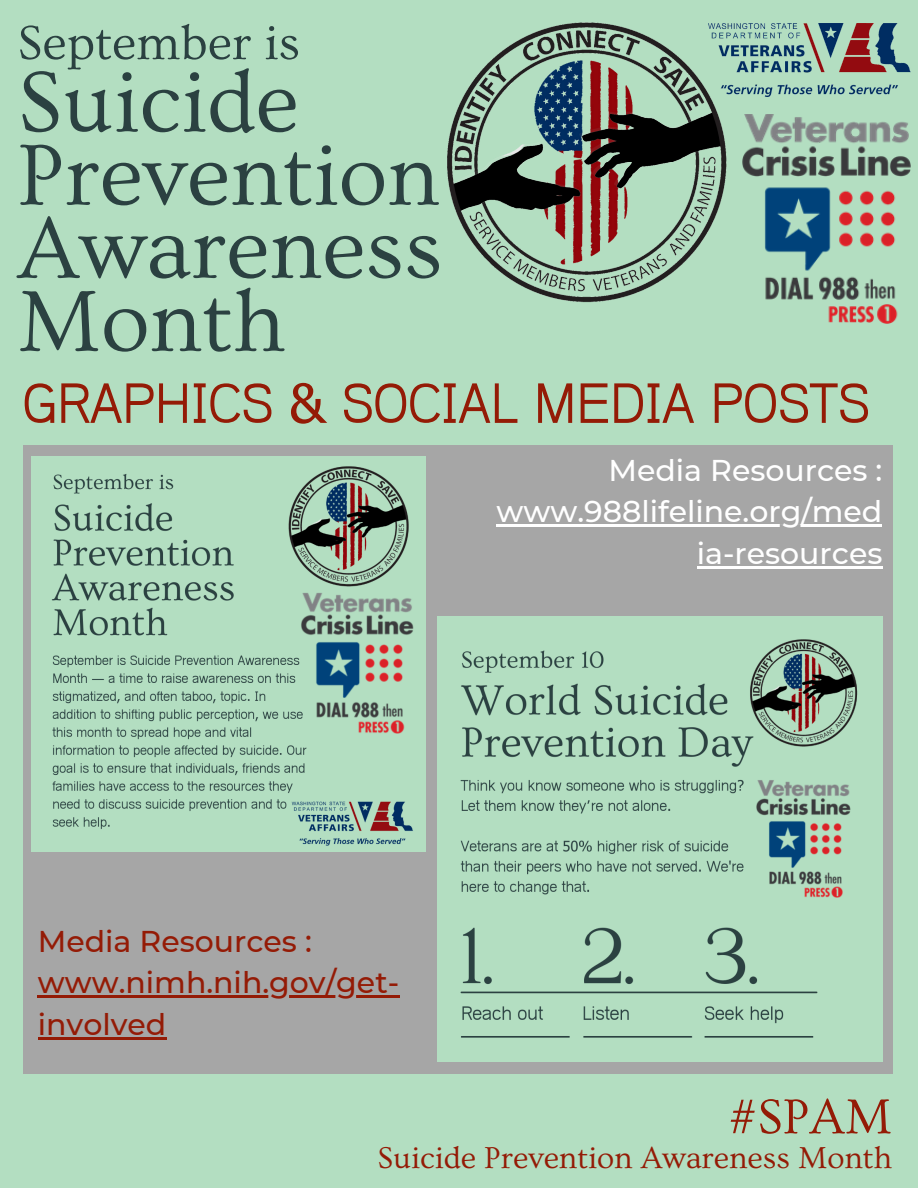
<style>
.page{position:relative;width:918px;height:1188px;background:#b3dec1}
.page>*{position:absolute;margin:0;border:0;box-sizing:border-box;transform-origin:0 0}
.t1{font:90.15px/73.2px "Ovo";color:#2b4141}
.t2{font:700 53.85px "Hanuman";color:#941b06}
.t3{font:51.15px "Ovo";color:#941b06}
.t4{font:50.25px "Ovo";color:#2b4141}
.t5{font:31.65px "Ovo";color:#941b06}
.t6{font:500 30px/41.7px "Montserrat";color:#fff;text-align:right}
.t7{font:500 30px/41.7px "Montserrat";color:#941b06}
</style>
<div class="page">
<img style="left:447px;top:22px;width:319px;height:281px">
<img style="left:742px;top:115px;width:168px;height:209px">
<img style="left:709px;top:23px;width:201px;height:73px">
<div style="left:23px;top:445px;width:869px;height:629px;background:#a6a6a6"></div>
<img style="left:31px;top:456px;width:395px;height:395px">
<hr style="left:497px;top:525px;width:385px;height:2px;background:#fff">
<hr style="left:697px;top:566px;width:185px;height:3px;background:#fff">
<hr style="left:38px;top:995px;width:108px;height:3px;background:#941b06">
<hr style="left:146px;top:995px;width:253px;height:3px;background:#941b06">
<hr style="left:38px;top:1037px;width:128px;height:2px;background:#941b06">
<img style="left:438px;top:617px;width:444px;height:444px">
<h3 class="t4" style="left:17px;top:16px;width:284px">September is</h3>
<h1 class="t1" style="left:17px;top:67px;width:427px">Suicide<br>Prevention<br>Awareness<br>Month</h1>
<h2 class="t2" style="left:23px;top:370px;width:848px">GRAPHICS &amp; SOCIAL MEDIA POSTS</h2>
<p class="t6" style="left:497px;top:449px;width:387px">Media Resources : www.988lifeline.org/med ia-resources</p>
<p class="t7" style="left:38px;top:920px;width:363px">Media Resources : www.nimh.nih.gov/get&shy;involved</p>
<h3 class="t3" style="left:728px;top:1089px;width:166px">#SPAM</h3>
<p class="t5" style="left:377px;top:1141px;width:516px">Suicide Prevention Awareness Month</p>
</div>
